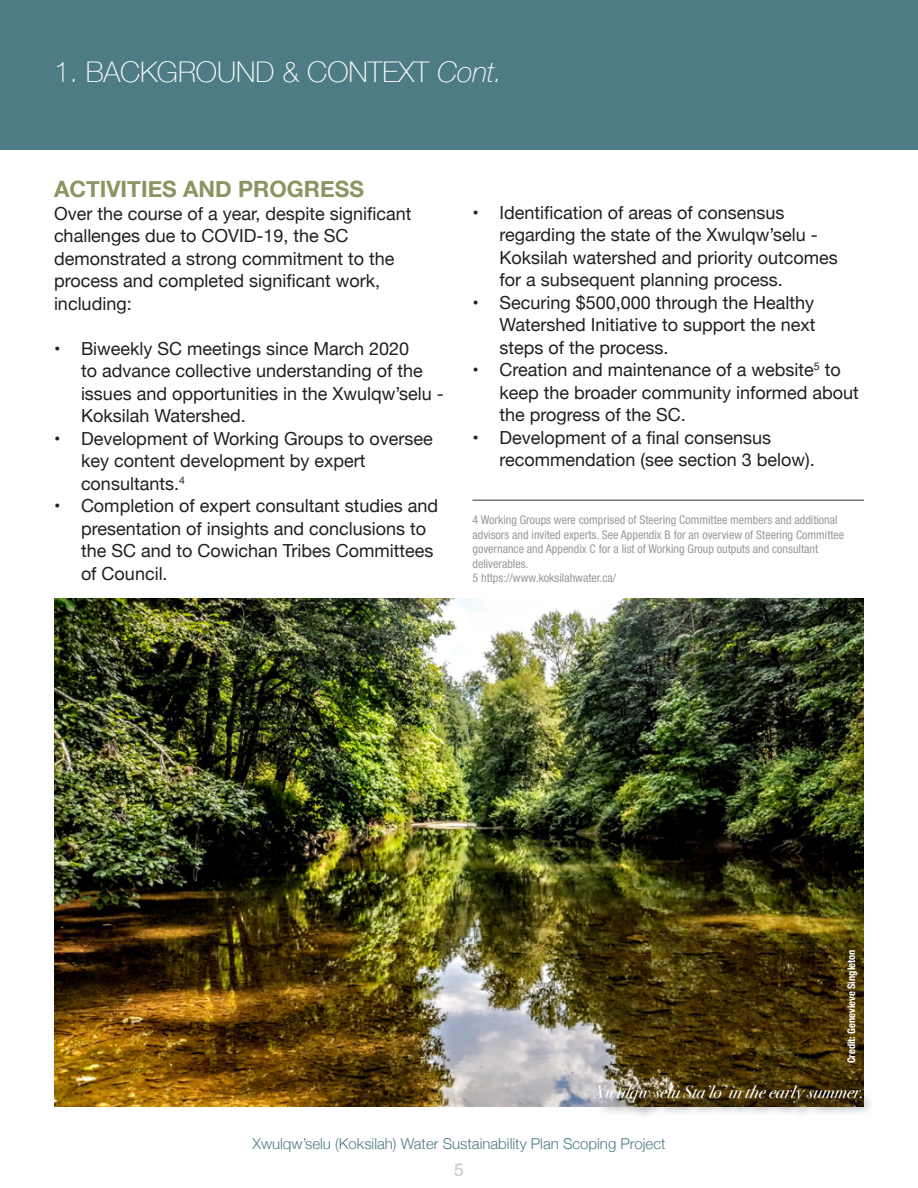
<style>
.page{position:relative;width:918px;height:1188px;background:#fff}
.page>*{position:absolute;margin:0;border:0;box-sizing:border-box;transform-origin:0 0}
.t1{font:100 28.5px "Helvetica Neue";color:#fff}
.Second_Subtitle{font:700 22.5px "Helvetica Neue";color:#8c9461}
.Main_Body{font:18px/22.5px "Helvetica Neue";color:#231f20}
.t2{font:italic 18px "Bodoni Svty Two ITCTT";color:#fff}
.t3{font:500 18px "Helvetica Neue";color:#cdced0}
.t4{font:300 15px "Helvetica Neue";color:#4d7c85}
.Footnotes{font:condensed 12px/14.4px "Helvetica Neue LT Std";color:#979a9b}
.Captions{font:700 condensed 10.5px "Helvetica Neue";color:#fff}
.s1{font-style:italic}
</style>
<div class="page">
<div style="left:0;top:0;width:918px;height:150px;background:#4d7c85"></div>
<img style="left:54px;top:598px;width:810px;height:509px">
<hr style="left:472px;top:500px;width:392px;height:1px;background:#787877">
<div style="left:596px;top:1088px;width:279px;height:33px;background:#231f20;opacity:.75"></div>
<p class="t1" style="left:54px;top:50px;width:450px">1. BACKGROUND &amp; CONTEXT <span class="s1">Cont.</span></p>
<p class="Second_Subtitle" style="left:54px;top:171px;width:311px">ACTIVITIES AND PROGRESS</p>
<p class="Main_Body" style="left:54px;top:203px;width:359px">Over the course of a year, despite significant challenges due to COVID-19, the SC demonstrated a strong commitment to the process and completed significant work, including:</p>
<p class="Main_Body" style="left:81px;top:338px;width:364px;text-indent:-27px">• Biweekly SC meetings since March 2020<br>to advance collective understanding of the issues and opportunities in the Xwulqw’selu - Koksilah Watershed.</p>
<p class="Main_Body" style="left:81px;top:428px;width:353px;text-indent:-27px">• Development of Working Groups to oversee key content development by expert consultants.<sup>4</sup></p>
<p class="Main_Body" style="left:81px;top:495px;width:359px;text-indent:-27px">• Completion of expert consultant studies and presentation of insights and conclusions to the SC and to Cowichan Tribes Committees of Council.</p>
<p class="Main_Body" style="left:500px;top:202px;width:340px;text-indent:-27px">• Identification of areas of consensus regarding the state of the Xwulqw’selu - Koksilah watershed and priority outcomes for a subsequent planning process.</p>
<p class="Main_Body" style="left:500px;top:292px;width:318px;text-align:justify;text-indent:-27px">• Securing $500,000 through the Healthy Watershed Initiative to support the next steps of the process.</p>
<p class="Main_Body" style="left:499px;top:360px;width:361px;text-indent:-27px">• Creation and maintenance of a website<sup>5</sup> to keep the broader community informed about the progress of the SC.</p>
<p class="Main_Body" style="left:500px;top:427px;width:317px;text-indent:-27px">• Development of a final consensus recommendation (see section 3 below).</p>
<p class="Footnotes" style="left:472px;top:513px;width:373px">4 Working Groups were comprised of Steering Committee members and additional advisors and invited experts. See Appendix B for an overview of Steering Committee governance and Appendix C for a list of Working Group outputs and consultant deliverables.</p>
<p class="Footnotes" style="left:472px;top:570px;width:145px">5 https://www.koksilahwater.ca/</p>
<p class="Captions" style="left:843px;top:1063px;width:115px;rotate:-90deg">Credit: Genevieve Singleton</p>
<p class="t2" style="left:593px;top:1076px;width:272px">Xwulqw’selu Sta’lo’ in the early summer.</p>
<p class="t4" style="left:252px;top:1131px;width:415px">Xwulqw’selu (Koksilah) Water Sustainability Plan Scoping Project</p>
<p class="t3" style="left:454px;top:1155px;width:12px">5</p>
</div>
